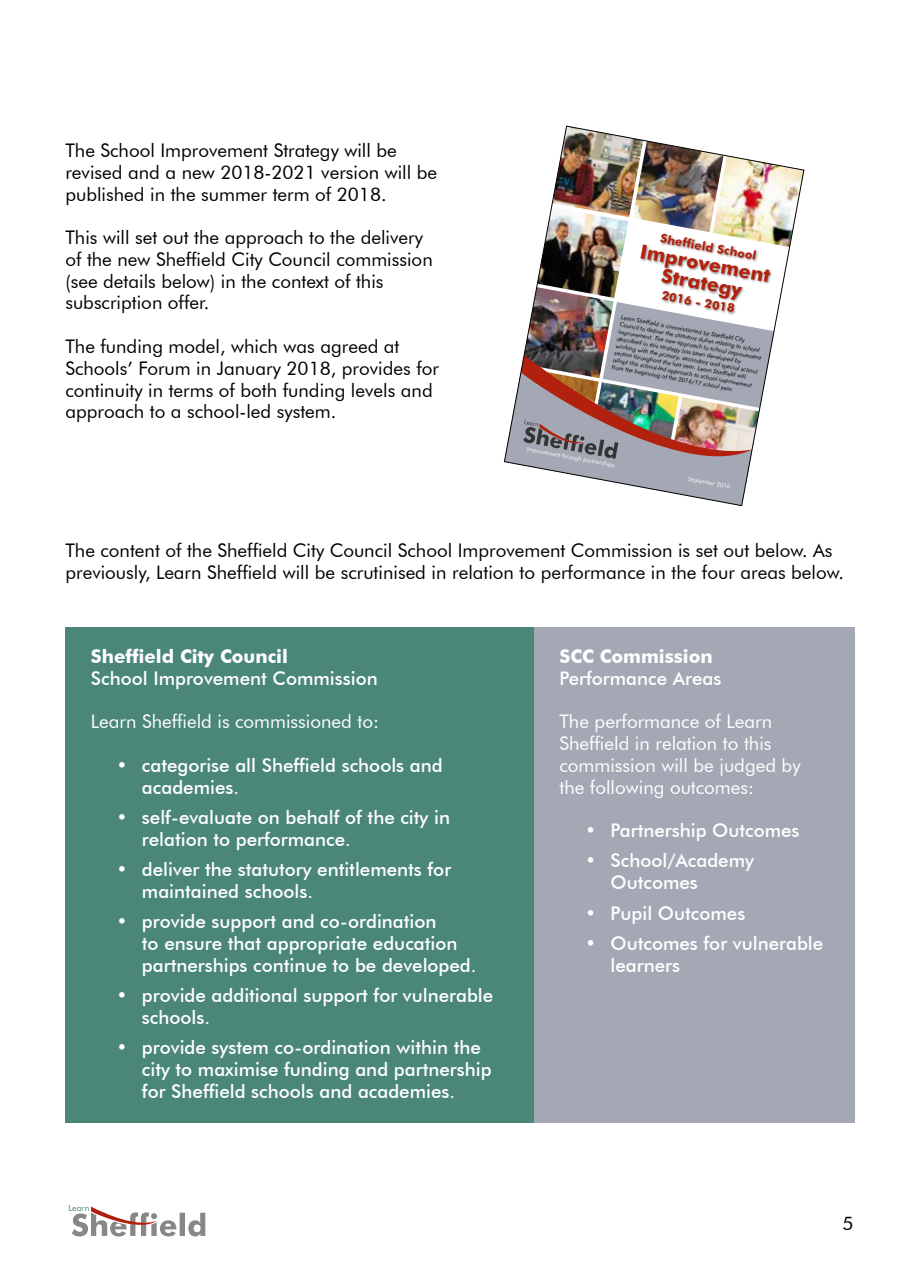
<style>
.page{position:relative;width:919px;height:1276px;background:#fff}
.page>*{position:absolute;margin:0;border:0;box-sizing:border-box;transform-origin:0 0}
.t1{font:700 19.5px/19.5px "Futura BT";color:#b1210d;text-align:center}
.t2{font:18.75px/21.8px "Futura BT";color:#000}
.t3{font:500 18.75px/21.8px "Futura BT";color:#fff}
.t4{font:18.75px/21.8px "Futura BT";color:#fff}
.t5{font:700 18.75px "Futura BT";color:#fff}
.t6{font:700 12.15px "Futura BT";color:#b1210d}
.t7{font:8.7px "Futura BT";color:#4a8779}
.t8{font:italic 6px/7.2px "Futura BT";color:#000}
.t9{font:5.85px "Futura BT";color:#fff}
</style>
<div class="page">
<svg style="left:72px;top:1206px;width:133px;height:30px"></svg>
<img style="left:504px;top:126px;width:300px;height:380px">
<div style="left:65px;top:627px;width:469px;height:495px;background:#4a8779"></div>
<div style="left:534px;top:627px;width:320px;height:495px;background:#a3a8b4"></div>
<p class="t2" style="left:65px;top:139px;width:373px">The School Improvement Strategy will be revised and a new 2018-2021 version will be published in the summer term of 2018.</p>
<p class="t2" style="left:65px;top:226px;width:369px">This will set out the approach to the delivery of the new Sheffield City Council commission (see details below) in the context of this subscription offer.</p>
<p class="t2" style="left:65px;top:335px;width:375px">The funding model, which was agreed at Schools’ Forum in January 2018, provides for continuity in terms of both funding levels and approach to a school-led system.</p>
<p class="t6" style="left:662px;top:230px;width:99px;rotate:11deg">Sheffield School</p>
<p class="t1" style="left:642px;top:242px;width:133px;rotate:10deg">Improvement<br>Strategy</p>
<p class="t6" style="left:663px;top:287px;width:75px;rotate:11deg">2016 - 2018</p>
<p class="t8" style="left:621px;top:314px;width:147px;rotate:10deg">Learn Sheffield is commissioned by Sheffield City Council to deliver the statutory duties relating to school improvement. The new approach to school improvement described in this strategy has been developed by working with the primary, secondary and special school sectors throughout the last year. Learn Sheffield will adopt this school-led approach to school improvement from the beginning of the 2016/17 school year.</p>
<p class="t9" style="left:528px;top:445px;width:90px;rotate:11deg">Improvement through partnerships</p>
<p class="t9" style="left:688px;top:475px;width:44px;rotate:11deg">September 2016</p>
<p class="t2" style="left:65px;top:539px;width:780px">The content of the Sheffield City Council School Improvement Commission is set out below. As previously, Learn Sheffield will be scrutinised in relation to performance in the four areas below.</p>
<p class="t5" style="left:91px;top:645px;width:199px">Sheffield City Council</p>
<p class="t3" style="left:91px;top:667px;width:288px">School Improvement Commission</p>
<p class="t4" style="left:91px;top:710px;width:289px">Learn Sheffield is commissioned to:</p>
<p class="t3" style="left:142px;top:754px;width:302px;text-indent:-26px">• categorise all Sheffield schools and academies.</p>
<p class="t3" style="left:142px;top:806px;width:309px;text-indent:-26px">• self-evaluate on behalf of the city in relation to performance.</p>
<p class="t3" style="left:142px;top:858px;width:311px;text-indent:-26px">• deliver the statutory entitlements for maintained schools.</p>
<p class="t3" style="left:142px;top:910px;width:336px;text-indent:-26px">• provide support and co-ordination<br>to ensure that appropriate education partnerships continue to be developed.</p>
<p class="t3" style="left:142px;top:984px;width:353px;text-indent:-26px">• provide additional support for vulnerable schools.</p>
<p class="t3" style="left:142px;top:1036px;width:351px;text-indent:-26px">• provide system co-ordination within the city to maximise funding and partnership for Sheffield schools and academies.</p>
<p class="t7" style="left:68px;top:1202px;width:23px">Learn</p>
<p class="t5" style="left:559px;top:645px;width:155px">SCC Commission</p>
<p class="t3" style="left:559px;top:667px;width:163px">Performance Areas</p>
<p class="t4" style="left:559px;top:710px;width:242px">The performance of Learn<br>Sheffield in relation to this commission will be judged by the following outcomes:</p>
<p class="t3" style="left:585px;top:819px;width:216px">• Partnership Outcomes</p>
<p class="t3" style="left:610px;top:850px;width:145px;text-indent:-26px">• School/Academy<br>Outcomes</p>
<p class="t3" style="left:585px;top:902px;width:162px">• Pupil Outcomes</p>
<p class="t3" style="left:610px;top:932px;width:214px;text-indent:-26px">• Outcomes for vulnerable learners</p>
<p class="t2" style="left:842px;top:1212px;width:13px">5</p>
</div>
